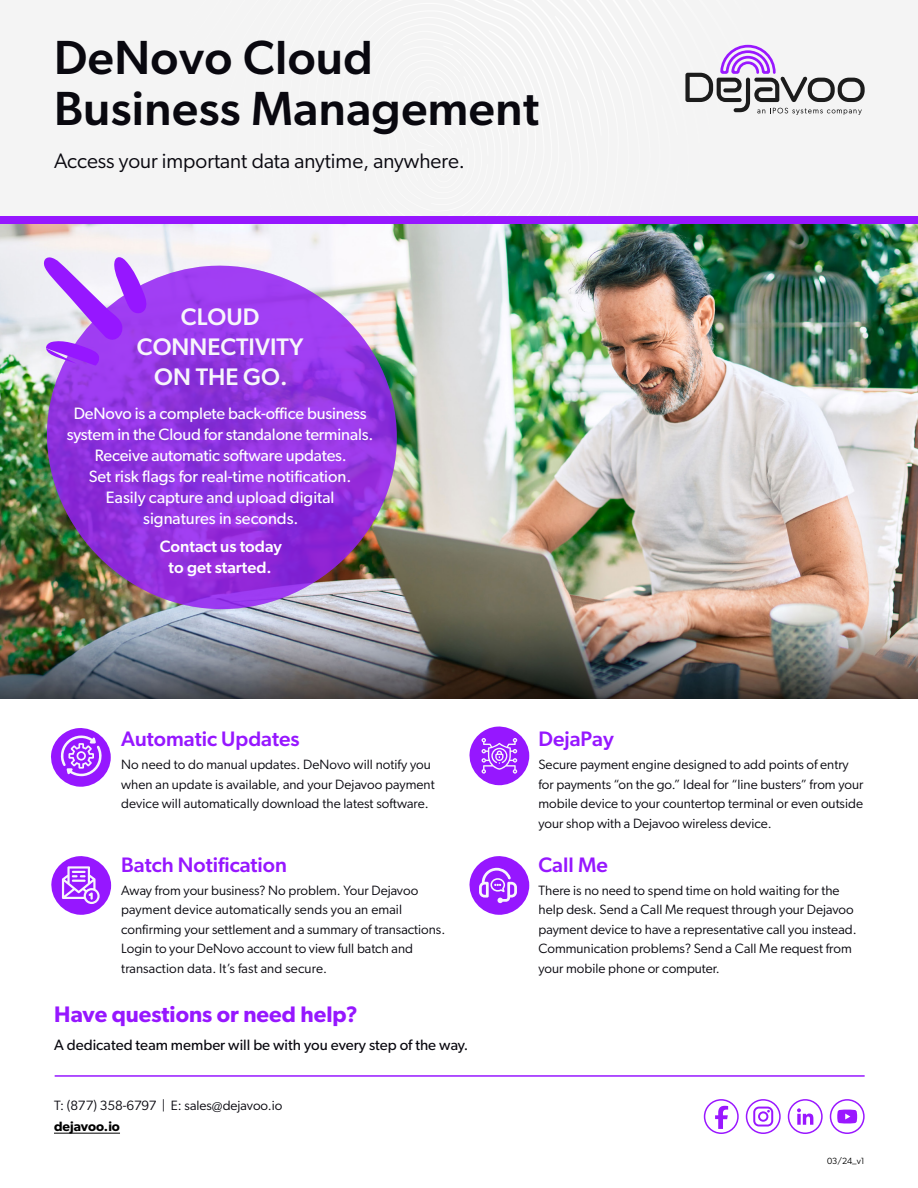
<style>
.page{position:relative;width:918px;height:1188px;background:#fff}
.page>*{position:absolute;margin:0;border:0;box-sizing:border-box;transform-origin:0 0}
.Heading_1{font:500 48px/51px "Gibson";letter-spacing:.01em;color:#09080f}
.Call_out_Heading{font:500 24px/30px "Gibson";color:#f7f6fb;text-align:center}
.Contact_info_header{font:600 22.5px "Gibson";color:#9617ff}
.Heading_2{font:500 21px "Gibson";color:#9617ff}
.Subhead{font:21px "Gibson";color:#09080f}
.Call_Out{font:16.5px/21px "Gibson";letter-spacing:-.01em;color:#fff;text-align:center}
.Call_Out-2{font:500 16.5px/21px "Gibson";color:#fff;text-align:center}
.Contact_info_Subhead{font:15px "Gibson";color:#09080f}
.Body_Copy{font:13.5px/19.5px "Gibson";color:#09080f}
.Contact_Body{font:13.5px "Gibson";color:#09080f}
.Contact_Body-2{font:600 13.5px "Gibson";color:#000}
.Call_Out-3{font:9px "Gibson";color:#000}
</style>
<div class="page">
<img style="left:0;top:224px;width:918px;height:474px">
<div style="left:0;top:0;width:918px;height:220px;background:#f4f4f4"></div>
<hr style="left:54px;top:1133px;width:66px;height:1px;background:#000">
<hr style="left:55px;top:1075px;width:810px;height:2px;background:#9617ff">
<img style="left:45px;top:262px;width:352px;height:349px">
<svg style="left:43px;top:254px;width:105px;height:112px"></svg>
<div style="left:0;top:216px;width:918px;height:8px;background:#9617ff"></div>
<svg style="left:51px;top:856px;width:60px;height:59px"></svg>
<svg style="left:469px;top:726px;width:60px;height:60px"></svg>
<svg style="left:469px;top:856px;width:60px;height:59px"></svg>
<svg style="left:51px;top:728px;width:60px;height:59px"></svg>
<div style="left:746px;top:1099px;width:35px;height:35px;border:2px solid #9a17ff;border-radius:17px"></div>
<svg style="left:753px;top:1107px;width:20px;height:20px"></svg>
<div style="left:704px;top:1099px;width:35px;height:35px;border:2px solid #9a17ff;border-radius:50%"></div>
<svg style="left:715px;top:1106px;width:13px;height:23px"></svg>
<div style="left:830px;top:1099px;width:35px;height:35px;border:2px solid #9a17ff;border-radius:50%"></div>
<svg style="left:837px;top:1110px;width:20px;height:13px"></svg>
<div style="left:788px;top:1099px;width:35px;height:35px;border:2px solid #9a17ff;border-radius:50%"></div>
<svg style="left:797px;top:1108px;width:16px;height:17px"></svg>
<svg style="left:685px;top:45px;width:180px;height:70px"></svg>
<p class="Heading_1" style="left:54px;top:31px;width:487px">DeNovo Cloud<br>Business Management</p>
<p class="Subhead" style="left:54px;top:148px;width:412px">Access your important data anytime, anywhere.</p>
<p class="Call_out_Heading" style="left:137px;top:301px;width:168px">CLOUD<br>CONNECTIVITY<br>ON THE GO.</p>
<p class="Call_Out" style="left:67px;top:403px;width:308px">DeNovo is a complete back-office business system in the Cloud for standalone terminals.<br>Receive automatic software updates.<br>Set risk flags for real-time notification.<br>Easily capture and upload digital<br>signatures in seconds.</p>
<p class="Call_Out-2" style="left:160px;top:535px;width:124px">Contact us today to get started.</p>
<p class="Heading_2" style="left:121px;top:726px;width:180px">Automatic Updates</p>
<p class="Body_Copy" style="left:121px;top:754px;width:315px">No need to do manual updates. DeNovo will notify you when an update is available, and your Dejavoo payment device will automatically download the latest software.</p>
<p class="Heading_2" style="left:121px;top:852px;width:167px">Batch Notification</p>
<p class="Body_Copy" style="left:121px;top:880px;width:326px">Away from your business? No problem. Your Dejavoo payment device automatically sends you an email confirming your settlement and a summary of transactions.<br>Login to your DeNovo account to view full batch and transaction data. It’s fast and secure.</p>
<p class="Contact_info_header" style="left:54px;top:1001px;width:305px">Have questions or need help?</p>
<p class="Contact_info_Subhead" style="left:54px;top:1036px;width:416px">A dedicated team member will be with you every step of the way.</p>
<p class="Contact_Body" style="left:54px;top:1098px;width:230px">T: (877) 358-6797 | E: sales@dejavoo.io</p>
<p class="Contact_Body-2" style="left:54px;top:1119px;width:68px">dejavoo.io</p>
<p class="Heading_2" style="left:539px;top:726px;width:77px">DejaPay</p>
<p class="Body_Copy" style="left:539px;top:754px;width:326px">Secure payment engine designed to add points of entry for payments “on the go.” Ideal for “line busters” from your mobile device to your countertop terminal or even outside your shop with a Dejavoo wireless device.</p>
<p class="Heading_2" style="left:539px;top:852px;width:71px">Call Me</p>
<p class="Body_Copy" style="left:539px;top:880px;width:320px">There is no need to spend time on hold waiting for the help desk. Send a Call Me request through your Dejavoo payment device to have a representative call you instead.<br>Communication problems? Send a Call Me request from your mobile phone or computer.</p>
<p class="Call_Out-3" style="left:827px;top:1155px;width:39px">03/24_v1</p>
</div>
